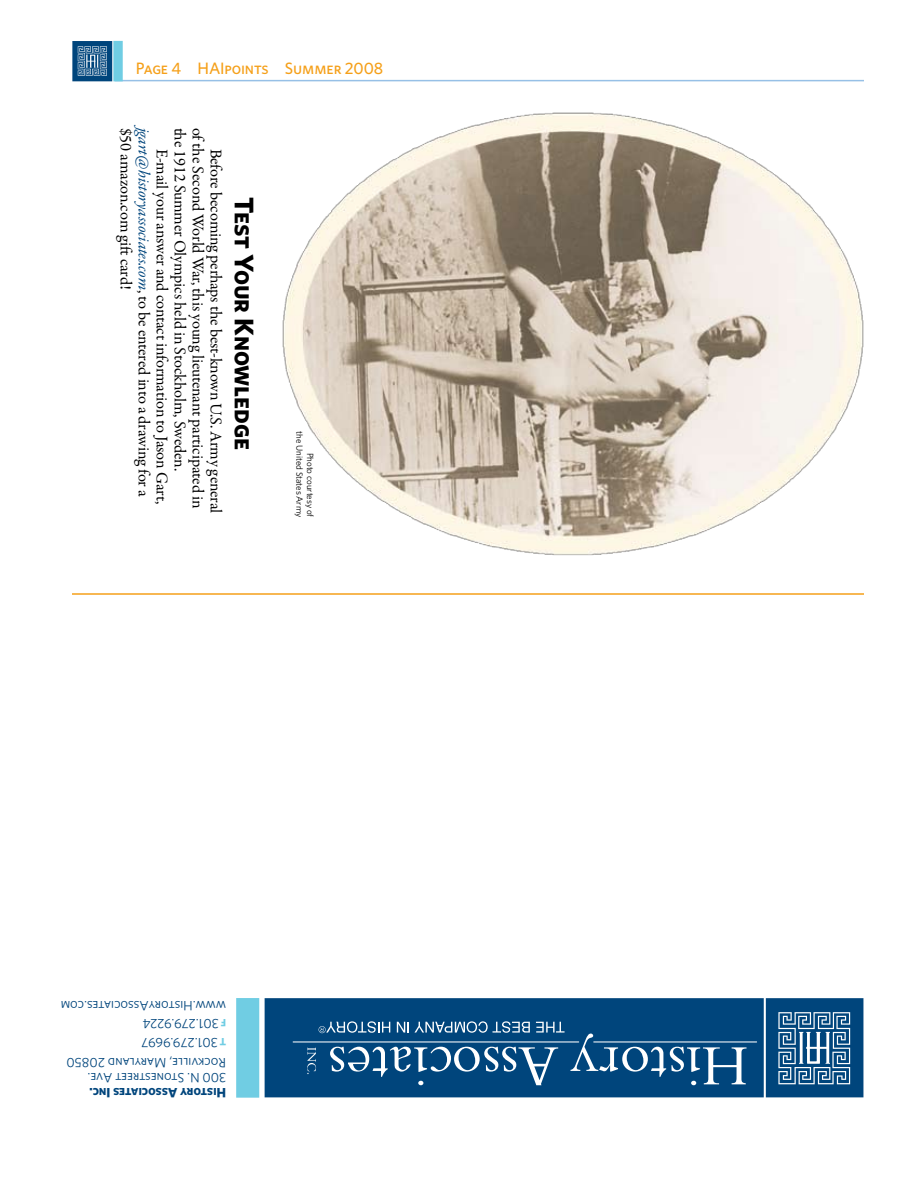
<style>
.page{position:relative;width:918px;height:1188px;background:#fff}
.page>*{position:absolute;margin:0;border:0;box-sizing:border-box;transform-origin:0 0}
.t1{font:700 27px "Whitney";letter-spacing:-.005em;color:#000}
.t2{font:16.5px/36px "Garamond Premr Pro";letter-spacing:-.01em;color:#000}
.t3{font:500 16.5px "Whitney";letter-spacing:-.01em;color:#f5a01a}
.t4{font:13.5px/15px "Whitney";letter-spacing:-.005em;color:#00457c}
.t5{font:700 13.5px "Whitney";letter-spacing:-.005em;color:#00457c}
.t6{font:700 10.5px "Whitney";color:#70cde3}
.t7{font:9px/10.5px "Whitney";letter-spacing:-.01em;color:#000;text-align:right}
.s1{font-style:italic;color:#00457c}
</style>
<div class="page">
<hr style="left:115px;top:80px;width:749px;height:1px;background:#97c0e6">
<svg style="left:72px;top:41px;width:51px;height:40px;background:#427fa6"></svg>
<hr style="left:72px;top:593px;width:792px;height:2px;background:#f5a01a">
<img style="left:282px;top:112px;width:582px;height:444px">
<div style="left:265px;top:998px;width:598px;height:99px;background:#00457c"></div>
<svg style="left:778px;top:1012px;width:72px;height:72px"></svg>
<hr style="left:764px;top:995px;width:2px;height:106px;background:#fff">
<svg style="left:307px;top:1021px;width:440px;height:64px;background:#276190"></svg>
<hr style="left:594px;top:1041px;width:163px;height:1px;background:#fff">
<hr style="left:293px;top:1041px;width:286px;height:1px;background:#fff">
<div style="left:236px;top:998px;width:23px;height:100px;background:#70cde3"></div>
<p class="t3" style="left:136px;top:57px;width:249px">Page 4 HAIpoints Summer 2008</p>
<p class="t2" style="left:153px;top:128px;width:371px;line-height:18px;rotate:90deg"><span class="s1">jgart@historyassociates.com</span>, to be entered into a drawing for a $50 amazon.com gift card!</p>
<p class="t2" style="left:216px;top:128px;width:383px;text-align:right;rotate:90deg">of the Second World War, this young lieutenant participated in<br>E-mail your answer and contact information to Jason Gart,</p>
<p class="t2" style="left:234px;top:128px;width:387px;text-indent:21px;rotate:90deg">Before becoming perhaps the best-known U.S. Army general the 1912 Summer Olympics held in Stockholm, Sweden.</p>
<h1 class="t1" style="left:262px;top:197px;width:255px;rotate:90deg">Test Your Knowledge</h1>
<p class="t7" style="left:316px;top:431px;width:87px;rotate:90deg">Photo courtesy of<br>the United States Army</p>
<p class="t4" style="left:226px;top:1013px;width:167px;rotate:-180deg">www.HistoryAssociates.com</p>
<p class="t4" style="left:219px;top:1031px;width:77px;rotate:-180deg">301.279.9224</p>
<p class="t6" style="left:226px;top:1029px;width:7px;rotate:-180deg">F</p>
<p class="t4" style="left:218px;top:1051px;width:78px;rotate:-180deg">301.279.9697</p>
<p class="t6" style="left:226px;top:1049px;width:8px;rotate:-180deg">T</p>
<p class="t4" style="left:226px;top:1085px;width:161px;rotate:-180deg">300 N. Stonestreet Ave.<br>Rockville, Maryland 20850</p>
<p class="t5" style="left:226px;top:1101px;width:138px;rotate:-180deg">History Associates Inc.</p>
</div>
